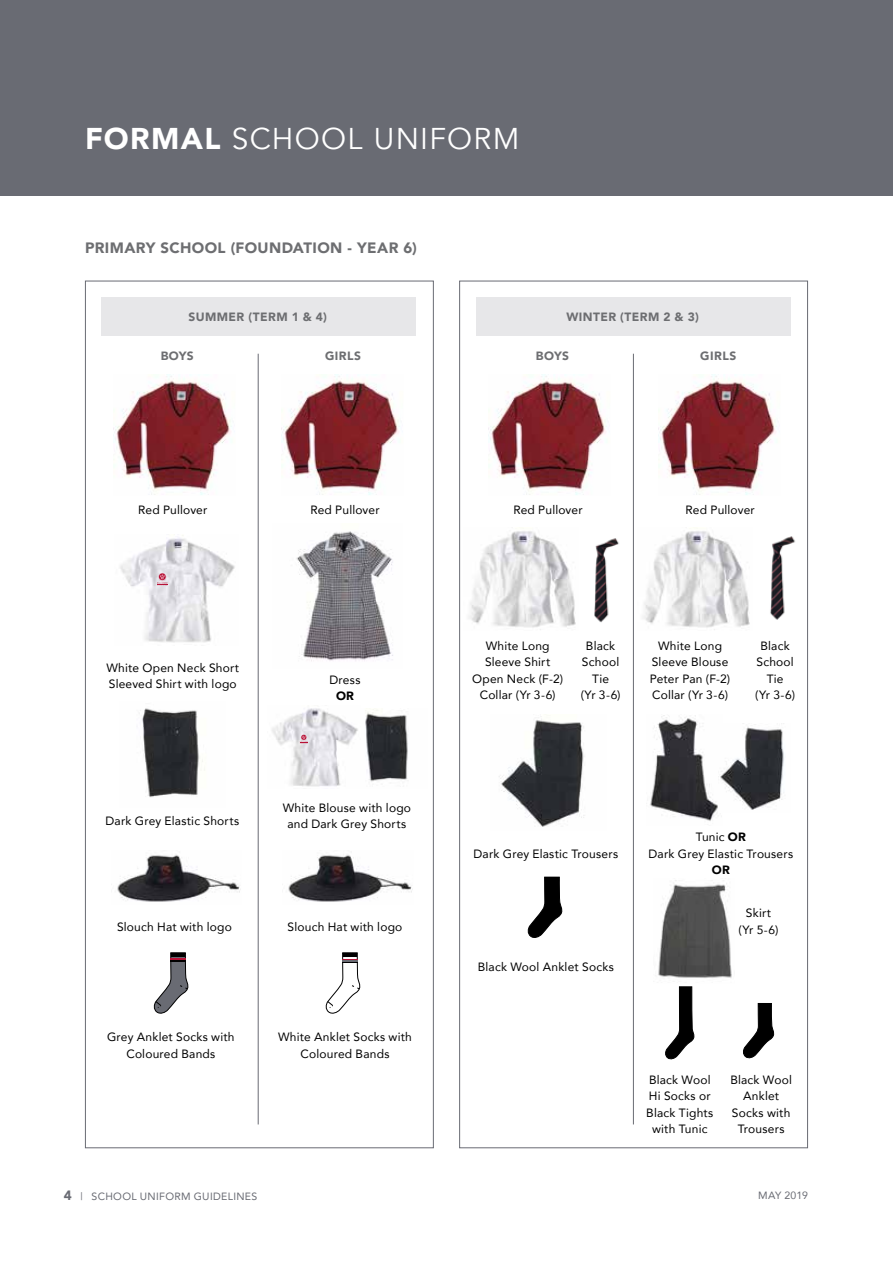
<style>
.page{position:relative;width:893px;height:1263px;background:#fff}
.page>*{position:absolute;margin:0;border:0;box-sizing:border-box;transform-origin:0 0}
.t1{font:30px "Avenir";letter-spacing:.04em;color:#fff}
.t2{font:900 15px "Avenir";letter-spacing:.025em;color:#6d6e71}
.t3{font:12px/16.5px "Avenir";letter-spacing:.015em;color:#000;text-align:center}
.t4{font:900 12px "Avenir";letter-spacing:.035em;color:#6d6e71}
.t5{font:900 12px "Avenir";color:#000}
.t6{font:10.5px "Avenir";letter-spacing:.035em;color:#696b73}
.s1{font-weight:900}
.s2{font-weight:900;font-size:13.5px}
.s3{font-style:inherit}
</style>
<div class="page">
<svg style="left:665px;top:986px;width:30px;height:74px"></svg>
<div style="left:0;top:0;width:893px;height:196px;background:#696b73"></div>
<div style="left:101px;top:298px;width:314px;height:38px;background:#e7e7e9"></div>
<img style="left:117px;top:854px;width:124px;height:48px">
<img style="left:650px;top:715px;width:68px;height:106px">
<img style="left:499px;top:716px;width:86px;height:111px">
<img style="left:469px;top:531px;width:107px;height:99px">
<img style="left:643px;top:531px;width:107px;height:99px">
<img style="left:139px;top:708px;width:66px;height:90px">
<img style="left:114px;top:374px;width:118px;height:121px">
<img style="left:296px;top:531px;width:97px;height:130px">
<img style="left:120px;top:535px;width:115px;height:108px">
<svg style="left:157px;top:573px;width:11px;height:13px"></svg>
<img style="left:281px;top:374px;width:119px;height:121px">
<img style="left:288px;top:854px;width:125px;height:48px">
<hr style="left:258px;top:354px;width:1px;height:770px;background:#696b73">
<svg style="left:153px;top:952px;width:36px;height:62px"></svg>
<svg style="left:325px;top:952px;width:36px;height:62px"></svg>
<div style="left:476px;top:298px;width:314px;height:38px;background:#e7e7e9"></div>
<img style="left:488px;top:374px;width:119px;height:121px">
<img style="left:658px;top:374px;width:119px;height:121px">
<hr style="left:633px;top:354px;width:1px;height:770px;background:#696b73">
<img style="left:594px;top:538px;width:25px;height:85px">
<img style="left:770px;top:536px;width:25px;height:84px">
<svg style="left:527px;top:876px;width:36px;height:62px"></svg>
<img style="left:718px;top:727px;width:66px;height:83px">
<svg style="left:743px;top:1003px;width:32px;height:56px"></svg>
<img style="left:365px;top:709px;width:43px;height:73px">
<img style="left:272px;top:708px;width:86px;height:79px">
<svg style="left:300px;top:734px;width:8px;height:10px"></svg>
<img style="left:658px;top:880px;width:74px;height:98px">
<h1 class="t1" style="left:85px;top:121px;width:436px"><span class="s1">FORMAL</span> SCHOOL UNIFORM</h1>
<p class="t2" style="left:85px;top:235px;width:333px">PRIMARY SCHOOL (FOUNDATION - YEAR 6)</p>
<p class="t4" style="left:189px;top:307px;width:140px">SUMMER (TERM 1 &amp; 4)</p>
<p class="t4" style="left:161px;top:346px;width:35px">BOYS</p>
<p class="t4" style="left:325px;top:346px;width:38px">GIRLS</p>
<p class="t4" style="left:566px;top:307px;width:134px">WINTER (TERM 2 &amp; 3)</p>
<p class="t4" style="left:536px;top:346px;width:35px">BOYS</p>
<p class="t4" style="left:700px;top:346px;width:38px">GIRLS</p>
<p class="t3" style="left:138px;top:501px;width:71px">Red Pullover</p>
<p class="t3" style="left:310px;top:501px;width:71px">Red Pullover</p>
<p class="t3" style="left:106px;top:659px;width:134px;text-align:left">White Open Neck Short<br>Sleeved Shirt with logo</p>
<p class="t3" style="left:329px;top:671px;width:33px">Dress</p>
<p class="t5" style="left:336px;top:686px;width:19px">OR</p>
<p class="t3" style="left:106px;top:812px;width:135px">Dark Grey Elastic Shorts</p>
<p class="t3" style="left:117px;top:918px;width:116px">Slouch Hat with logo</p>
<p class="t3" style="left:283px;top:799px;width:130px">White Blouse with logo and Dark Grey Shorts</p>
<p class="t3" style="left:288px;top:918px;width:116px">Slouch Hat with logo</p>
<p class="t3" style="left:107px;top:1028px;width:129px">Grey Anklet Socks with<br>Coloured Bands</p>
<p class="t3" style="left:278px;top:1028px;width:135px">White Anklet Socks with<br>Coloured Bands</p>
<p class="t6" style="left:64px;top:1188px;width:195px"><span class="s2">4</span> <span class="s3">|</span> SCHOOL UNIFORM GUIDELINES</p>
<p class="t3" style="left:513px;top:501px;width:71px">Red Pullover</p>
<p class="t3" style="left:686px;top:501px;width:71px">Red Pullover</p>
<p class="t3" style="left:472px;top:637px;width:92px">White Long<br>Sleeve Shirt<br>Open Neck (F-2)<br>Collar (Yr 3-6)</p>
<p class="t3" style="left:581px;top:637px;width:41px">Black<br>School<br>Tie<br>(Yr 3-6)</p>
<p class="t3" style="left:650px;top:637px;width:82px">White Long<br>Sleeve Blouse<br>Peter Pan (F-2)<br>Collar (Yr 3-6)</p>
<p class="t3" style="left:755px;top:637px;width:41px">Black<br>School<br>Tie<br>(Yr 3-6)</p>
<p class="t3" style="left:473px;top:845px;width:146px">Dark Grey Elastic Trousers</p>
<p class="t3" style="left:478px;top:958px;width:138px">Black Wool Anklet Socks</p>
<p class="t3" style="left:648px;top:828px;width:146px">Tunic <span class="s1">OR<br></span>Dark Grey Elastic Trousers</p>
<p class="t5" style="left:712px;top:860px;width:19px">OR</p>
<p class="t3" style="left:738px;top:904px;width:41px">Skirt (Yr 5-6)</p>
<p class="t3" style="left:646px;top:1071px;width:69px">Black Wool<br>Hi Socks or<br>Black Tights with Tunic</p>
<p class="t3" style="left:730px;top:1071px;width:63px">Black Wool<br>Anklet<br>Socks with<br>Trousers</p>
<p class="t6" style="left:758px;top:1187px;width:51px">MAY 2019</p>
</div>
